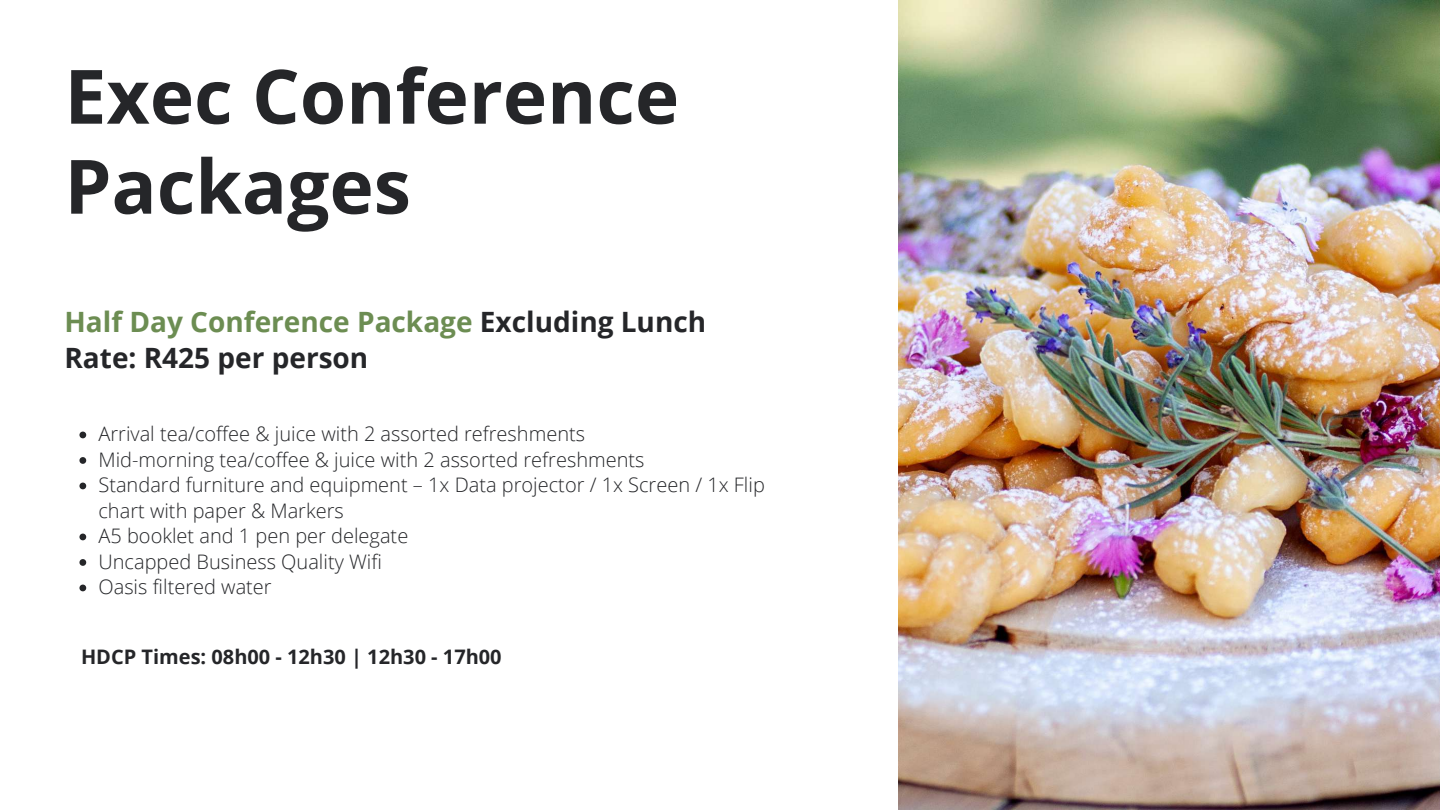
<style>
.page{position:relative;width:1440px;height:810px;background:#fff}
.page>*{position:absolute;margin:0;border:0;box-sizing:border-box;transform-origin:0 0}
.t1{font:700 75px/90px "Open Sans";color:#252629}
.t2{font:700 28px/36px "Open Sans";color:#252629}
.t3{font:300 20px/25.5px "Open Sans";color:#252629}
.t4{font:700 20px "Open Sans";color:#252629}
.s1{color:#6c8d52}
</style>
<div class="page">
<img style="left:898px;top:0;width:542px;height:810px">
<svg style="left:79px;top:432px;width:7px;height:6px"></svg>
<svg style="left:79px;top:457px;width:7px;height:7px"></svg>
<svg style="left:79px;top:483px;width:7px;height:6px"></svg>
<svg style="left:79px;top:534px;width:7px;height:6px"></svg>
<svg style="left:79px;top:559px;width:7px;height:7px"></svg>
<svg style="left:79px;top:585px;width:7px;height:6px"></svg>
<h1 class="t1" style="left:64px;top:50px;width:616px">Exec Conference<br>Packages</h1>
<h2 class="t2" style="left:64px;top:304px;width:643px"><span class="s1">Half Day Conference Package</span> Excluding Lunch<br>Rate: R425 per person</h2>
<p class="t3" style="left:98px;top:421px;width:668px">Arrival tea/coffee &amp; juice with 2 assorted refreshments<br>Mid-morning tea/coffee &amp; juice with 2 assorted refreshments<br>Standard furniture and equipment – 1x Data projector / 1x Screen / 1x Flip chart with paper &amp; Markers<br>A5 booklet and 1 pen per delegate<br>Uncapped Business Quality Wifi<br>Oasis filtered water</p>
<p class="t4" style="left:81px;top:643px;width:422px">HDCP Times: 08h00 - 12h30 | 12h30 - 17h00</p>
</div>
